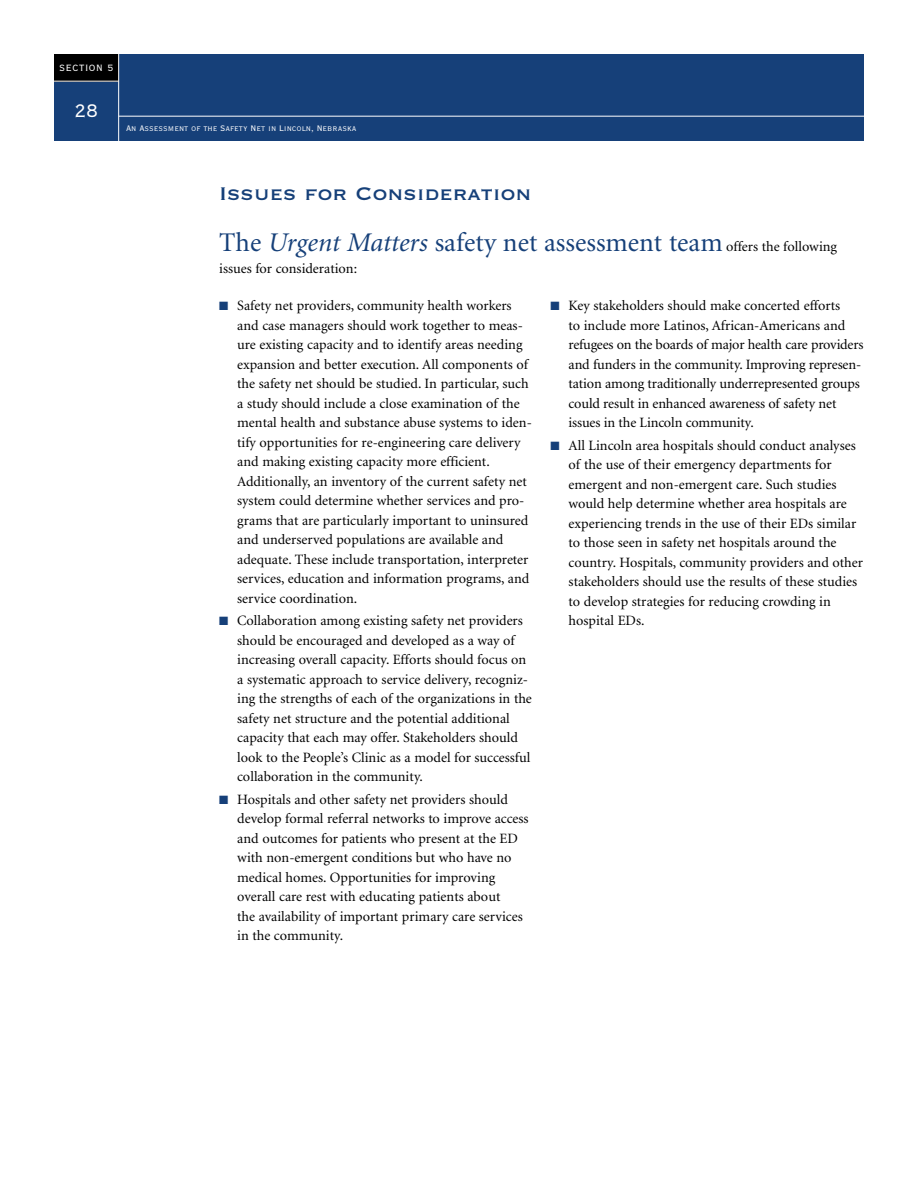
<style>
.page{position:relative;width:918px;height:1188px;background:#fff}
.page>*{position:absolute;margin:0;border:0;box-sizing:border-box;transform-origin:0 0}
.t1{font:27px "Minion";color:#164079}
.t2{font:24px "Copperplate Thirty One BC";color:#164079}
.t3{font:24px "Copperplate Twenty Nine BC";color:#fff}
.t4{font:14.25px/19.5px "Minion";color:#000}
.t5{font:12px "Copperplate Twenty Nine BC";letter-spacing:.05em;color:#fff}
.t6{font:10.5px "Copperplate Twenty Nine BC";color:#fff}
.s1{font-style:italic}
.s2{font-size:14.25px;color:#000}
.s3{color:#164079}
</style>
<div class="page">
<div style="left:54px;top:54px;width:810px;height:87px;background:#164079"></div>
<div style="left:54px;top:54px;width:65px;height:27px;background:#000"></div>
<hr style="left:54px;top:81px;width:65px;height:1px;background:#fff">
<hr style="left:118px;top:54px;width:1px;height:87px;background:#fff">
<hr style="left:119px;top:116px;width:745px;height:1px;background:#fff">
<p class="t5" style="left:59px;top:60px;width:56px">SECTION 5</p>
<h2 class="t3" style="left:74px;top:94px;width:25px">28</h2>
<p class="t6" style="left:126px;top:121px;width:232px">An Assessment of the Safety Net in Lincoln, Nebraska</p>
<h2 class="t2" style="left:219px;top:177px;width:314px">Issues for Consideration</h2>
<h1 class="t1" style="left:219px;top:231px;width:619px">The <span class="s1">Urgent Matters</span> safety net assessment team <span class="s2">offers the following</span></h1>
<p class="t4" style="left:219px;top:260px;width:139px">issues for consideration:</p>
<p class="t4" style="left:237px;top:297px;width:296px;text-indent:-18px"><span class="s3">■</span> Safety net providers, community health workers and case managers should work together to meas&shy;ure existing capacity and to identify areas needing expansion and better execution. All components of the safety net should be studied. In particular, such a study should include a close examination of the mental health and substance abuse systems to iden&shy;tify opportunities for re-engineering care delivery and making existing capacity more efficient.<br>Additionally, an inventory of the current safety net system could determine whether services and pro&shy;grams that are particularly important to uninsured and underserved populations are available and adequate. These include transportation, interpreter services, education and information programs, and service coordination.</p>
<p class="t4" style="left:237px;top:612px;width:296px;text-indent:-18px"><span class="s3">■</span> Collaboration among existing safety net providers should be encouraged and developed as a way of increasing overall capacity. Efforts should focus on a systematic approach to service delivery, recogniz&shy;ing the strengths of each of the organizations in the safety net structure and the potential additional capacity that each may offer. Stakeholders should look to the People’s Clinic as a model for successful collaboration in the community.</p>
<p class="t4" style="left:237px;top:791px;width:293px;text-indent:-18px"><span class="s3">■</span> Hospitals and other safety net providers should develop formal referral networks to improve access and outcomes for patients who present at the ED with non-emergent conditions but who have no medical homes. Opportunities for improving overall care rest with educating patients about<br>the availability of important primary care services in the community.</p>
<p class="t4" style="left:569px;top:297px;width:296px;text-indent:-18px"><span class="s3">■</span> Key stakeholders should make concerted efforts<br>to include more Latinos, African-Americans and refugees on the boards of major health care providers and funders in the community. Improving represen&shy;tation among traditionally underrepresented groups could result in enhanced awareness of safety net issues in the Lincoln community.</p>
<p class="t4" style="left:569px;top:437px;width:296px;text-indent:-18px"><span class="s3">■</span> All Lincoln area hospitals should conduct analyses of the use of their emergency departments for emergent and non-emergent care. Such studies would help determine whether area hospitals are experiencing trends in the use of their EDs similar to those seen in safety net hospitals around the country. Hospitals, community providers and other stakeholders should use the results of these studies to develop strategies for reducing crowding in hospital EDs.</p>
</div>
